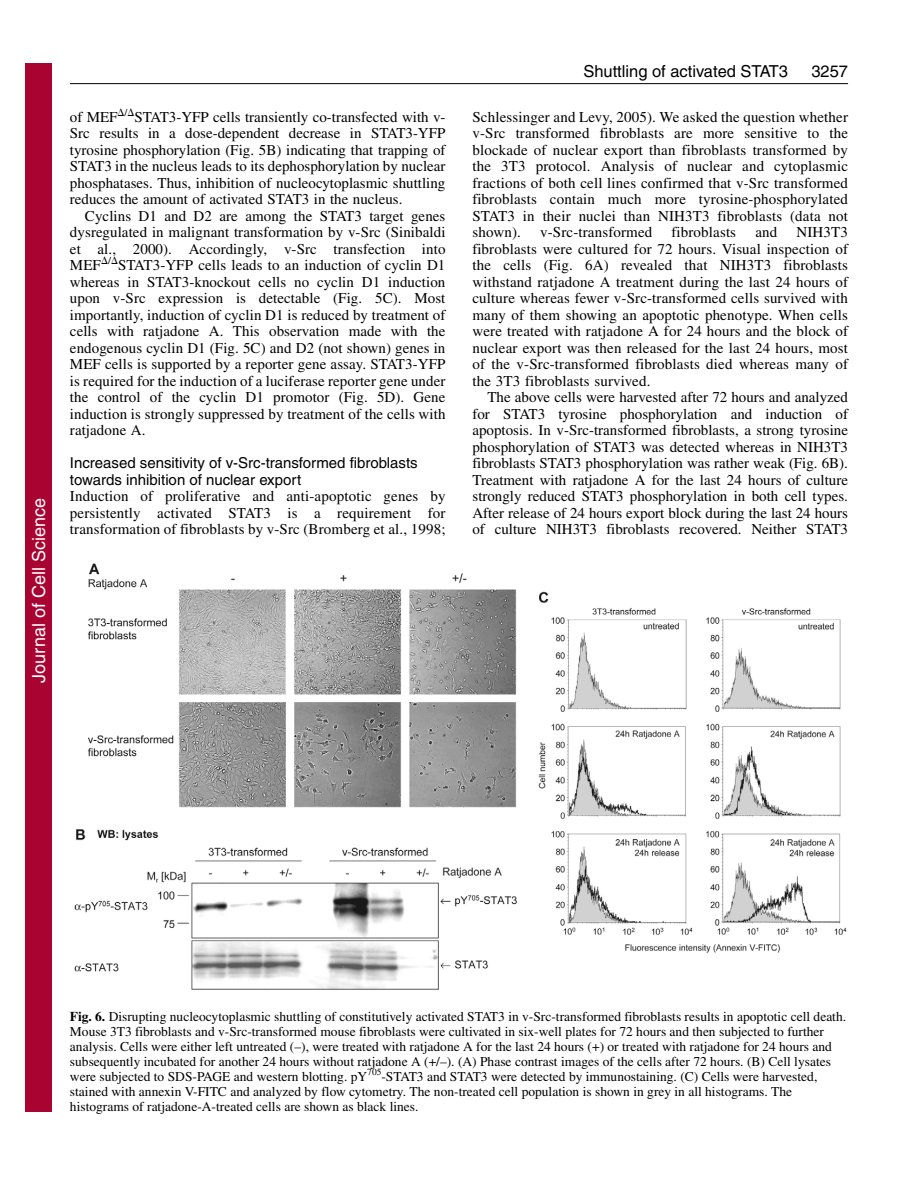
<style>
.page{position:relative;width:918px;height:1188px;background:#fff}
.page>*{position:absolute;margin:0;border:0;box-sizing:border-box;transform-origin:0 0}
.t1{font:18px "Helvetica";color:#fff}
.t2{font:16.5px "Helvetica";color:#000}
.t3{font:15px/16.5px "Times";letter-spacing:.01em;color:#000;text-align:justify}
.t4{font:15px/16.5px "Helvetica";color:#000}
.t5{font:13.5px/15px "Times";color:#000}
.s1{font-weight:700}
</style>
<div class="page">
<hr style="left:70px;top:83px;width:778px;height:1px;background:#000">
<img style="left:74px;top:563px;width:773px;height:427px">
<div style="left:26px;top:64px;width:26px;height:1048px;background:#a90332"></div>
<p class="t1" style="left:28px;top:683px;width:186px;rotate:-90deg">Journal of Cell Science</p>
<p class="t3" style="left:70px;top:110px;width:377px">of MEF<sup>-</sup><sup>/</sup><sup>-</sup>STAT3-YFP cells transiently co-transfected with v-Src results in a dose-dependent decrease in STAT3-YFP tyrosine phosphorylation (Fig. 5B) indicating that trapping of STAT3 in the nucleus leads to its dephosphorylation by nuclear phosphatases. Thus, inhibition of nucleocytoplasmic shuttling reduces the amount of activated STAT3 in the nucleus.</p>
<p class="t3" style="left:70px;top:209px;width:377px;text-indent:15px">Cyclins D1 and D2 are among the STAT3 target genes dysregulated in malignant transformation by v-Src (Sinibaldi et al., 2000). Accordingly, v-Src transfection into MEF<sup>-</sup><sup>/</sup><sup>-</sup>STAT3-YFP cells leads to an induction of cyclin D1 whereas in STAT3-knockout cells no cyclin D1 induction upon v-Src expression is detectable (Fig. 5C). Most importantly, induction of cyclin D1 is reduced by treatment of cells with ratjadone A. This observation made with the endogenous cyclin D1 (Fig. 5C) and D2 (not shown) genes in MEF cells is supported by a reporter gene assay. STAT3-YFP is required for the induction of a luciferase reporter gene under the control of the cyclin D1 promotor (Fig. 5D). Gene induction is strongly suppressed by treatment of the cells with ratjadone A.</p>
<p class="t4" style="left:70px;top:456px;width:349px">Increased sensitivity of v-Src-transformed fibroblasts towards inhibition of nuclear export</p>
<p class="t3" style="left:70px;top:489px;width:377px">Induction of proliferative and anti-apoptotic genes by persistently activated STAT3 is a requirement for transformation of fibroblasts by v-Src (Bromberg et al., 1998;</p>
<p class="t2" style="left:583px;top:65px;width:206px">Shuttling of activated STAT3</p>
<p class="t2" style="left:811px;top:65px;width:38px">3257</p>
<p class="t3" style="left:472px;top:110px;width:377px">Schlessinger and Levy, 2005). We asked the question whether v-Src transformed fibroblasts are more sensitive to the blockade of nuclear export than fibroblasts transformed by the 3T3 protocol. Analysis of nuclear and cytoplasmic fractions of both cell lines confirmed that v-Src transformed fibroblasts contain much more tyrosine-phosphorylated STAT3 in their nuclei than NIH3T3 fibroblasts (data not shown).</p>
<p class="t3" style="left:540px;top:225px;width:114px">v-Src-transformed</p>
<p class="t3" style="left:672px;top:225px;width:66px">fibroblasts</p>
<p class="t3" style="left:755px;top:225px;width:23px">and</p>
<p class="t3" style="left:472px;top:225px;width:377px;text-indent:324px">NIH3T3 fibroblasts were cultured for 72 hours. Visual inspection of the cells (Fig. 6A) revealed that NIH3T3 fibroblasts withstand ratjadone A treatment during the last 24 hours of culture whereas fewer v-Src-transformed cells survived with many of them showing an apoptotic phenotype. When cells were treated with ratjadone A for 24 hours and the block of nuclear export was then released for the last 24 hours, most of the v-Src-transformed fibroblasts died whereas many of the 3T3 fibroblasts survived.</p>
<p class="t3" style="left:472px;top:390px;width:377px;text-indent:15px">The above cells were harvested after 72 hours and analyzed for STAT3 tyrosine phosphorylation and induction of apoptosis. In v-Src-transformed fibroblasts, a strong tyrosine phosphorylation of STAT3 was detected whereas in NIH3T3 fibroblasts STAT3 phosphorylation was rather weak (Fig. 6B).<br>Treatment with ratjadone A for the last 24 hours of culture strongly reduced STAT3 phosphorylation in both cell types.<br>After release of 24 hours export block during the last 24 hours of culture NIH3T3 fibroblasts recovered. Neither STAT3</p>
<p class="t5" style="left:70px;top:1010px;width:778px"><span class="s1">Fig. 6.</span> Disrupting nucleocytoplasmic shuttling of constitutively activated STAT3 in v-Src-transformed fibroblasts results in apoptotic cell death.<br>Mouse 3T3 fibroblasts and v-Src-transformed mouse fibroblasts were cultivated in six-well plates for 72 hours and then subjected to further analysis. Cells were either left untreated (–), were treated with ratjadone A for the last 24 hours (+) or treated with ratjadone for 24 hours and subsequently incubated for another 24 hours without ratjadone A (+/–). (A) Phase contrast images of the cells after 72 hours. (B) Cell lysates were subjected to SDS-PAGE and western blotting. pY<sup>705</sup>-STAT3 and STAT3 were detected by immunostaining. (C) Cells were harvested, stained with annexin V-FITC and analyzed by flow cytometry. The non-treated cell population is shown in grey in all histograms. The histograms of ratjadone-A-treated cells are shown as black lines.</p>
</div>
